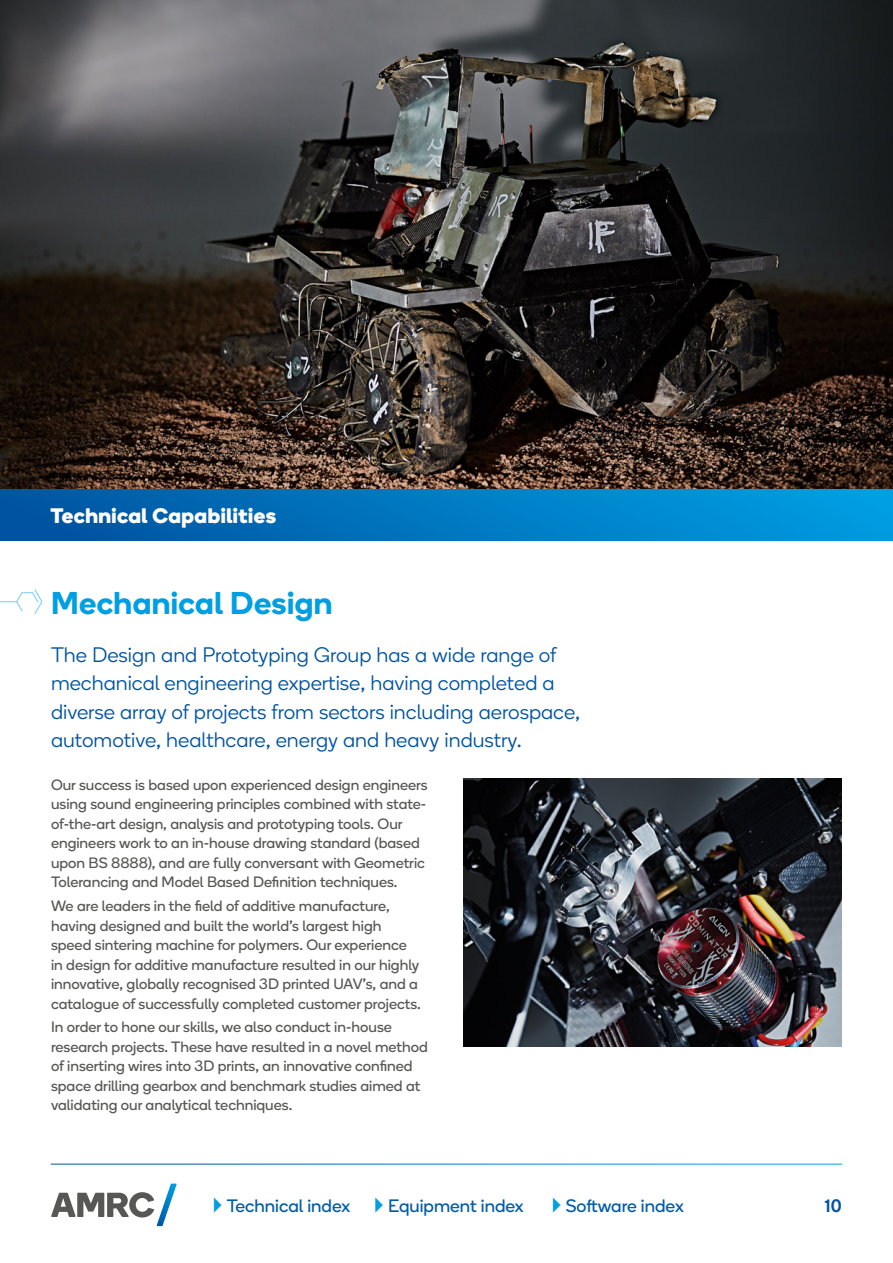
<style>
.page{position:relative;width:893px;height:1263px;background:#fff}
.page>*{position:absolute;margin:0;border:0;box-sizing:border-box;transform-origin:0 0}
.t1{font:600 31.5px "Boing";letter-spacing:.015em;color:#009fe3}
.t2{font:300 21px/28.5px "Boing";color:#0053a1}
.t3{font:700 21px "Boing";letter-spacing:.025em;color:#fff}
.t4{font:18px "Boing";color:#005da9}
.t5{font:500 18px "Boing";color:#0053a1}
.t6{font:15px/19.5px "Boing";color:#575756}
.s1{color:#009fe3}
</style>
<div class="page">
<img style="left:0;top:0;width:893px;height:489px">
<svg style="left:51px;top:1183px;width:126px;height:43px"></svg>
<div style="left:0;top:489px;width:893px;height:51px;background:linear-gradient(to right,#0053a0,#009fe3)"></div>
<svg style="left:0;top:589px;width:43px;height:25px"></svg>
<img style="left:463px;top:778px;width:379px;height:269px">
<h2 class="t3" style="left:51px;top:501px;width:227px">Technical Capabilities</h2>
<h1 class="t1" style="left:51px;top:581px;width:283px">Mechanical Design</h1>
<h2 class="t2" style="left:51px;top:640px;width:531px">The Design and Prototyping Group has a wide range of mechanical engineering expertise, having completed a diverse array of projects from sectors including aerospace, automotive, healthcare, energy and heavy industry.</h2>
<p class="t6" style="left:51px;top:775px;width:378px">Our success is based upon experienced design engineers using sound engineering principles combined with state&shy;of-the-art design, analysis and prototyping tools. Our engineers work to an in-house drawing standard (based upon BS 8888), and are fully conversant with Geometric Tolerancing and Model Based Definition techniques.</p>
<p class="t6" style="left:51px;top:896px;width:371px">We are leaders in the field of additive manufacture, having designed and built the world’s largest high speed sintering machine for polymers. Our experience in design for additive manufacture resulted in our highly innovative, globally recognised 3D printed UAV’s, and a catalogue of successfully completed customer projects.</p>
<p class="t6" style="left:51px;top:1017px;width:378px">In order to hone our skills, we also conduct in-house research projects. These have resulted in a novel method of inserting wires into 3D prints, an innovative confined space drilling gearbox and benchmark studies aimed at validating our analytical techniques.</p>
<p class="t4" style="left:205px;top:1194px;width:480px"><span class="s1">✔</span>Technical index <span class="s1">✔</span>Equipment index <span class="s1">✔</span>Software index</p>
<p class="t5" style="left:825px;top:1194px;width:19px">10</p>
</div>
